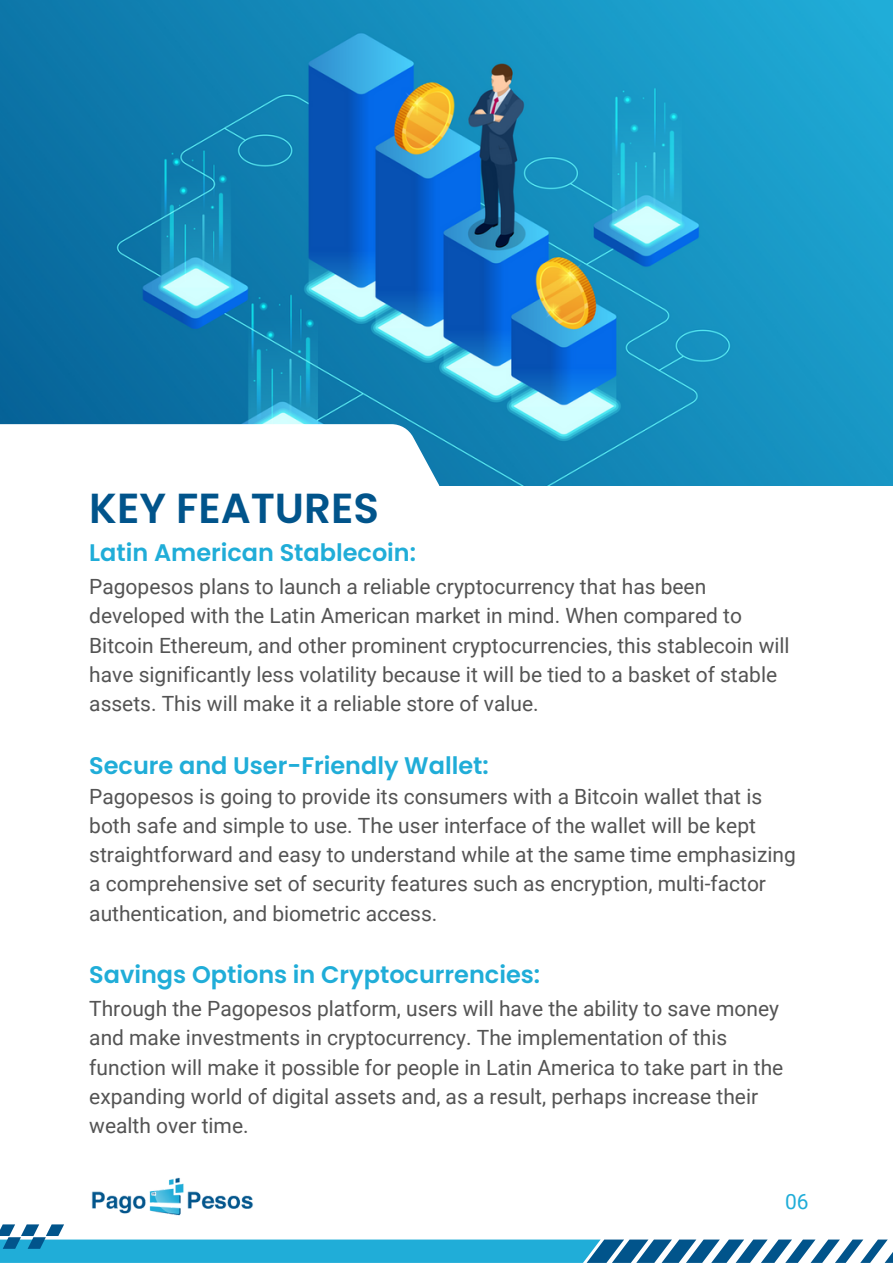
<style>
.page{position:relative;width:893px;height:1264px;background:#fff}
.page>*{position:absolute;margin:0;border:0;box-sizing:border-box;transform-origin:0 0}
.t1{font:600 42px "Poppins";color:#01548b}
.t2{font:600 24px "Poppins";color:#20add8}
.t3{font:21px/29.2px "Roboto";color:#545454}
.t4{font:21px "Roboto";color:#20add8}
</style>
<div class="page">
<svg style="left:0;top:1224px;width:892px;height:38px"></svg>
<img style="left:91px;top:1177px;width:163px;height:39px">
<img style="left:0;top:0;width:892px;height:485px">
<div style="left:0;top:424px;width:440px;height:73px;background:#fff"></div>
<h1 class="t1" style="left:89px;top:479px;width:291px">KEY FEATURES</h1>
<h2 class="t2" style="left:89px;top:536px;width:328px">Latin American Stablecoin:</h2>
<h2 class="t3" style="left:89px;top:572px;width:702px">Pagopesos plans to launch a reliable cryptocurrency that has been developed with the Latin American market in mind. When compared to Bitcoin Ethereum, and other prominent cryptocurrencies, this stablecoin will have significantly less volatility because it will be tied to a basket of stable assets. This will make it a reliable store of value.</h2>
<p class="t2" style="left:89px;top:748px;width:401px">Secure and User-Friendly Wallet:</p>
<p class="t3" style="left:89px;top:781px;width:708px">Pagopesos is going to provide its consumers with a Bitcoin wallet that is both safe and simple to use. The user interface of the wallet will be kept straightforward and easy to understand while at the same time emphasizing a comprehensive set of security features such as encryption, multi-factor authentication, and biometric access.</p>
<p class="t2" style="left:89px;top:958px;width:452px">Savings Options in Cryptocurrencies:</p>
<h2 class="t3" style="left:89px;top:994px;width:695px">Through the Pagopesos platform, users will have the ability to save money and make investments in cryptocurrency. The implementation of this function will make it possible for people in Latin America to take part in the expanding world of digital assets and, as a result, perhaps increase their wealth over time.</h2>
<p class="t4" style="left:785px;top:1189px;width:25px">06</p>
</div>
